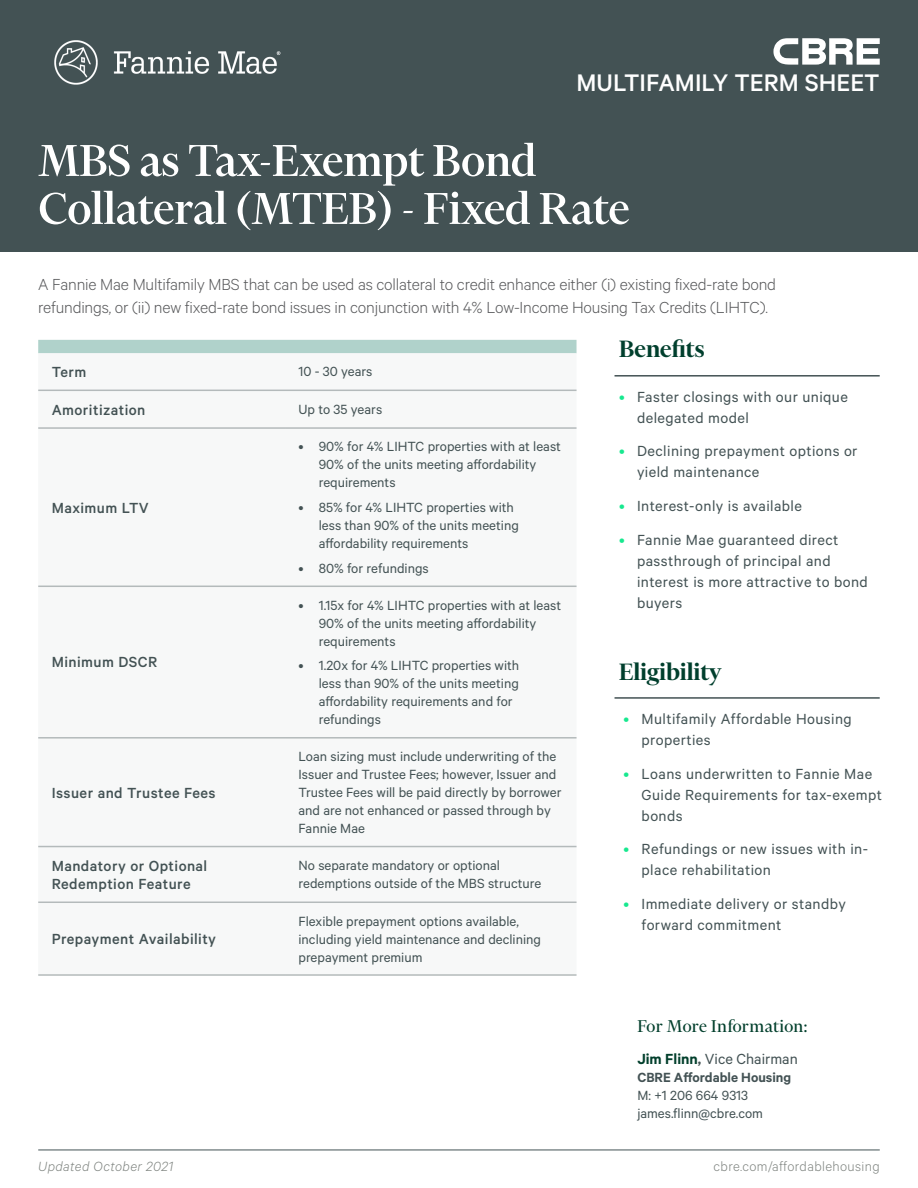
<style>
.page{position:relative;width:918px;height:1188px;background:#fff}
.page>*{position:absolute;margin:0;border:0;box-sizing:border-box;transform-origin:0 0}
.t1{font:500 51px/48px "Financier Display";color:#fff}
.t2{font:500 27px "Calibre";color:#fff}
.t3{font:600 27px "Financier Display";color:#003f2d}
.t4{font:19.5px "Financier Display";letter-spacing:.01em;color:#023f2c}
.t5{font:300 18px/22.5px "Calibre";letter-spacing:-.01em;color:#57585a}
.t6{font:16.5px/21px "Calibre";letter-spacing:.025em;color:#435254}
.t7{font:500 16.5px/18px "Calibre";letter-spacing:.025em;color:#435254}
.t8{font:16.5px "Calibre";color:#435254}
.t9{font:15px/18px "Calibre";color:#435254}
.t10{font:300 15px "Calibre";letter-spacing:.025em;color:#7f8480}
.t11{font:600 15px "Calibre";color:#435254}
.t12{font:italic 300 15px "Calibre";letter-spacing:.025em;color:#7f8480}
.s1{color:#17e88f}
.s2{font-weight:600;color:#023f2c}
.s3{font-weight:600}
</style>
<div class="page">
<div style="left:0;top:0;width:917px;height:252px;background:#435254"></div>
<svg style="left:773px;top:38px;width:107px;height:27px"></svg>
<img style="left:54px;top:40px;width:227px;height:45px">
<hr style="left:38px;top:1150px;width:842px;height:1px;background:#435254">
<hr style="left:615px;top:375px;width:265px;height:2px;background:#435254">
<hr style="left:615px;top:697px;width:265px;height:2px;background:#435254">
<div style="left:38px;top:340px;width:539px;height:13px;background:#b0d2cb"></div>
<svg style="left:38px;top:353px;width:539px;height:549px"></svg>
<hr style="left:38px;top:390px;width:247px;height:1px;background:#b4babb">
<hr style="left:285px;top:390px;width:292px;height:1px;background:#b4babb">
<hr style="left:38px;top:427px;width:247px;height:2px;background:#b4babb">
<hr style="left:285px;top:427px;width:292px;height:2px;background:#b4babb">
<hr style="left:38px;top:586px;width:247px;height:1px;background:#b4babb">
<hr style="left:285px;top:586px;width:292px;height:1px;background:#b4babb">
<hr style="left:38px;top:737px;width:247px;height:2px;background:#b4babb">
<hr style="left:285px;top:737px;width:292px;height:2px;background:#b4babb">
<hr style="left:38px;top:846px;width:247px;height:1px;background:#b4babb">
<hr style="left:285px;top:846px;width:292px;height:1px;background:#b4babb">
<hr style="left:38px;top:902px;width:247px;height:1px;background:#b4babb">
<hr style="left:285px;top:902px;width:292px;height:1px;background:#b4babb">
<hr style="left:38px;top:974px;width:247px;height:2px;background:#b4babb">
<hr style="left:285px;top:974px;width:292px;height:2px;background:#b4babb">
<h2 class="t2" style="left:577px;top:67px;width:305px">MULTIFAMILY TERM SHEET</h2>
<h1 class="t1" style="left:38px;top:136px;width:593px">MBS as Tax-Exempt Bond<br>Collateral (MTEB) - Fixed Rate</h1>
<p class="t5" style="left:38px;top:273px;width:739px">A Fannie Mae Multifamily MBS that can be used as collateral to credit enhance either (i) existing fixed-rate bond refundings, or (ii) new fixed-rate bond issues in conjunction with 4% Low-Income Housing Tax Credits (LIHTC).</p>
<p class="t7" style="left:52px;top:362px;width:36px">Term</p>
<p class="t9" style="left:299px;top:362px;width:76px">10 - 30 years</p>
<p class="t7" style="left:52px;top:400px;width:95px">Amoritization</p>
<p class="t9" style="left:299px;top:400px;width:85px">Up to 35 years</p>
<p class="t7" style="left:52px;top:498px;width:99px">Maximum LTV</p>
<p class="t7" style="left:52px;top:653px;width:107px">Minimum DSCR</p>
<p class="t7" style="left:52px;top:783px;width:166px">Issuer and Trustee Fees</p>
<p class="t9" style="left:319px;top:437px;width:244px;text-indent:-20px">• 90% for 4% LIHTC properties with at least<br>90% of the units meeting affordability requirements</p>
<p class="t9" style="left:319px;top:498px;width:202px;text-indent:-20px">• 85% for 4% LIHTC properties with less than 90% of the units meeting affordability requirements</p>
<p class="t9" style="left:299px;top:559px;width:132px">• 80% for refundings</p>
<p class="t9" style="left:319px;top:595px;width:244px;text-indent:-20px">• 1.15x for 4% LIHTC properties with at least<br>90% of the units meeting affordability requirements</p>
<p class="t9" style="left:319px;top:656px;width:202px;text-indent:-20px">• 1.20x for 4% LIHTC properties with less than 90% of the units meeting affordability requirements and for refundings</p>
<p class="t9" style="left:299px;top:747px;width:265px">Loan sizing must include underwriting of the Issuer and Trustee Fees; however, Issuer and Trustee Fees will be paid directly by borrower and are not enhanced or passed through by Fannie Mae</p>
<p class="t7" style="left:52px;top:856px;width:157px">Mandatory or Optional<br>Redemption Feature</p>
<p class="t9" style="left:299px;top:856px;width:244px">No separate mandatory or optional redemptions outside of the MBS structure</p>
<p class="t7" style="left:52px;top:929px;width:166px">Prepayment Availability</p>
<p class="t9" style="left:299px;top:911px;width:244px">Flexible prepayment options available, including yield maintenance and declining prepayment premium</p>
<h2 class="t3" style="left:619px;top:331px;width:87px">Benefits</h2>
<p class="t6" style="left:637px;top:385px;width:212px;text-indent:-18px"><span class="s1">•</span> Faster closings with our unique delegated model</p>
<p class="t6" style="left:637px;top:440px;width:222px;text-indent:-18px"><span class="s1">•</span> Declining prepayment options or yield maintenance</p>
<p class="t6" style="left:619px;top:495px;width:184px"><span class="s1">•</span> Interest-only is available</p>
<p class="t6" style="left:637px;top:529px;width:232px;text-indent:-18px"><span class="s1">•</span> Fannie Mae guaranteed direct passthrough of principal and interest is more attractive to bond buyers</p>
<h2 class="t3" style="left:619px;top:653px;width:104px">Eligibility</h2>
<p class="t6" style="left:642px;top:708px;width:212px;text-indent:-18px"><span class="s1">•</span> Multifamily Affordable Housing properties</p>
<p class="t6" style="left:642px;top:762px;width:242px;text-indent:-18px"><span class="s1">•</span> Loans underwritten to Fannie Mae<br>Guide Requirements for tax-exempt bonds</p>
<p class="t6" style="left:642px;top:838px;width:228px;text-indent:-18px"><span class="s1">•</span> Refundings or new issues with in&shy;place rehabilitation</p>
<p class="t6" style="left:642px;top:893px;width:206px;text-indent:-18px"><span class="s1">•</span> Immediate delivery or standby forward commitment</p>
<h3 class="t4" style="left:637px;top:1016px;width:172px">For More Information:</h3>
<p class="t8" style="left:637px;top:1049px;width:162px"><span class="s2">Jim Flinn</span><span class="s3">,</span> Vice Chairman</p>
<p class="t11" style="left:637px;top:1069px;width:155px">CBRE Affordable Housing</p>
<p class="t9" style="left:637px;top:1086px;width:127px">M: +1 206 664 9313 james.flinn@cbre.com</p>
<p class="t12" style="left:38px;top:1158px;width:137px">Updated October 2021</p>
<p class="t10" style="left:714px;top:1158px;width:168px">cbre.com/affordablehousing</p>
</div>
